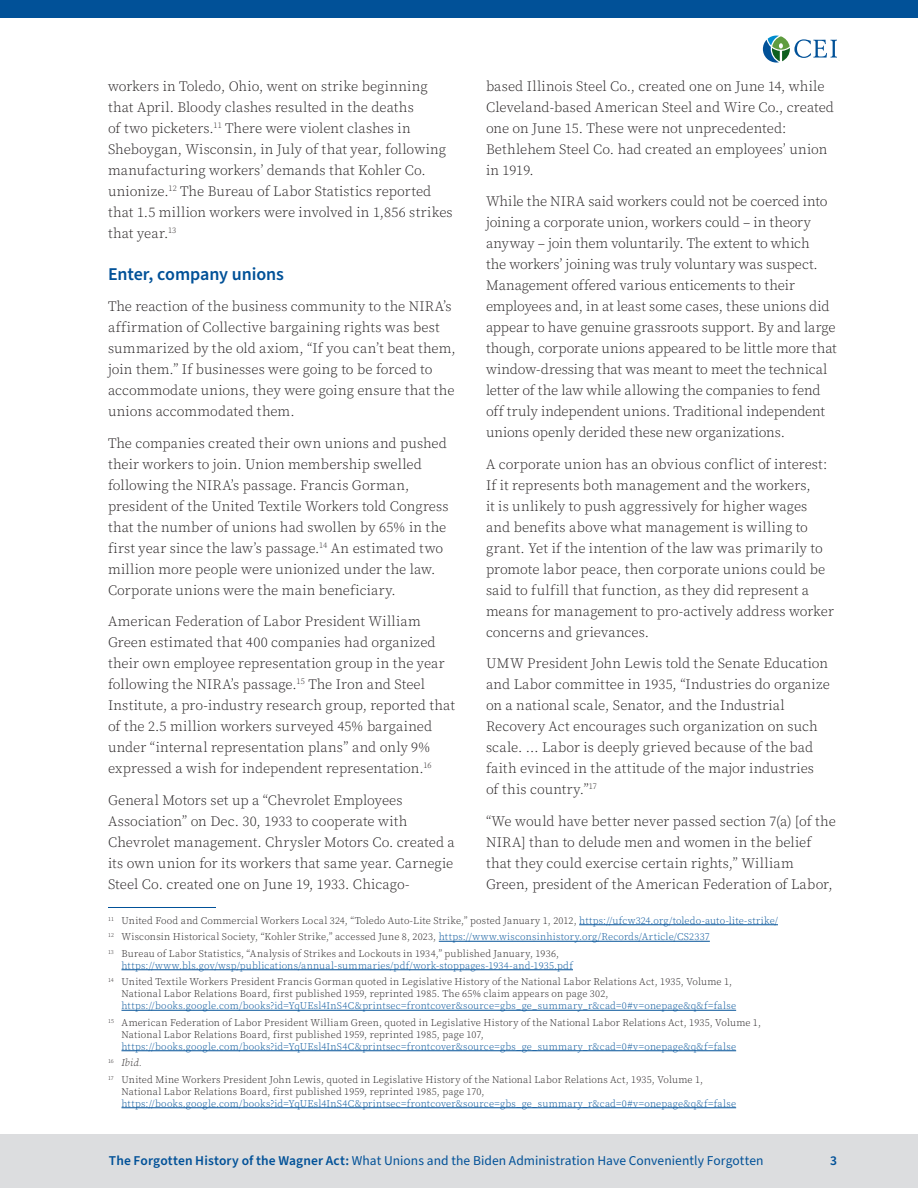
<style>
.page{position:relative;width:918px;height:1188px;background:#fff}
.page>*{position:absolute;margin:0;border:0;box-sizing:border-box;transform-origin:0 0}
.t1{font:600 18px "Source Sans Pro";letter-spacing:-.005em;color:#015198}
.t2{font:300 14.25px/21px "Source Serif Pro";letter-spacing:.005em;color:#231f20}
.t3{font:13.5px "Source Sans Pro";letter-spacing:.005em;color:#015198}
.t4{font:600 13.5px "Source Sans Pro";color:#015198}
.Footnote_text{font:300 10.2px/12px "Source Serif Pro";letter-spacing:.02em;color:#231f20}
.Footnote_text-2{font:300 10.2px/12px "Source Serif Pro";letter-spacing:.02em;color:#015198}
.Footnote_text-3{font:italic 300 10.2px "Source Serif Pro";color:#231f20}
.s1{color:#015198}
.s2{color:#231f20}
.s3{font-weight:600}
</style>
<div class="page">
<hr style="left:108px;top:907px;width:108px;height:1px;background:#015198">
<hr style="left:579px;top:925px;width:199px;height:1px;background:#015198">
<hr style="left:439px;top:941px;width:271px;height:1px;background:#015198">
<hr style="left:122px;top:970px;width:451px;height:1px;background:#015198">
<hr style="left:122px;top:1010px;width:614px;height:1px;background:#015198">
<hr style="left:122px;top:1051px;width:614px;height:1px;background:#015198">
<hr style="left:122px;top:1108px;width:614px;height:1px;background:#015198">
<div style="left:0;top:0;width:918px;height:18px;background:#015198"></div>
<svg style="left:763px;top:36px;width:74px;height:27px"></svg>
<div style="left:0;top:1134px;width:918px;height:54px;background:#dcdddf"></div>
<p class="t2" style="left:108px;top:76px;width:346px">workers in Toledo, Ohio, went on strike beginning that April. Bloody clashes resulted in the deaths<br>of two picketers.<sup>11</sup> There were violent clashes in Sheboygan, Wisconsin, in July of that year, following manufacturing workers’ demands that Kohler Co. unionize.<sup>12</sup> The Bureau of Labor Statistics reported that 1.5 million workers were involved in 1,856 strikes that year.<sup>13</sup></p>
<h1 class="t1" style="left:108px;top:262px;width:178px">Enter, company unions</h1>
<p class="t2" style="left:108px;top:296px;width:349px">The reaction of the business community to the NIRA’s affirmation of Collective bargaining rights was best summarized by the old axiom, “If you can’t beat them, join them.” If businesses were going to be forced to accommodate unions, they were going ensure that the unions accommodated them.</p>
<p class="t2" style="left:108px;top:433px;width:342px">The companies created their own unions and pushed their workers to join. Union membership swelled following the NIRA’s passage. Francis Gorman, president of the United Textile Workers told Congress that the number of unions had swollen by 65% in the first year since the law’s passage.<sup>14</sup> An estimated two million more people were unionized under the law.<br>Corporate unions were the main beneficiary.</p>
<p class="t2" style="left:108px;top:611px;width:349px">American Federation of Labor President William Green estimated that 400 companies had organized their own employee representation group in the year following the NIRA’s passage.<sup>15</sup> The Iron and Steel Institute, a pro-industry research group, reported that of the 2.5 million workers surveyed 45% bargained under “internal representation plans” and only 9% expressed a wish for independent representation.<sup>16</sup></p>
<p class="t2" style="left:108px;top:790px;width:348px">General Motors set up a “Chevrolet Employees Association” on Dec. 30, 1933 to cooperate with Chevrolet management. Chrysler Motors Co. created a its own union for its workers that same year. Carnegie Steel Co. created one on June 19, 1933. Chicago-</p>
<p class="Footnote_text" style="left:108px;top:915px;width:671px"><sup>11</sup> United Food and Commercial Workers Local 324, “Toledo Auto-Lite Strike,” posted January 1, 2012, <span class="s1">https://ufcw324.org/toledo-auto-lite-strike/</span></p>
<p class="Footnote_text" style="left:108px;top:931px;width:603px"><sup>12</sup> Wisconsin Historical Society, “Kohler Strike,” accessed June 8, 2023, <span class="s1">https://www.wisconsinhistory.org/Records/Article/CS2337</span></p>
<p class="Footnote_text-2" style="left:122px;top:948px;width:453px;text-indent:-14px"><sup>13</sup> <span class="s2">Bureau of Labor Statistics, “Analysis of Strikes and Lockouts in 1934,” published January, 1936, </span>https://www.bls.gov/wsp/publications/annual-summaries/pdf/work-stoppages-1934-and-1935.pdf</p>
<p class="Footnote_text" style="left:122px;top:976px;width:616px;text-indent:-14px"><sup>14</sup> United Textile Workers President Francis Gorman quoted in Legislative History of the National Labor Relations Act, 1935, Volume 1,<br>National Labor Relations Board, first published 1959, reprinted 1985. The 65% claim appears on page 302, <span class="s1">https://books.google.com/books?id=YqUEsl4InS4C&amp;printsec=frontcover&amp;source=gbs_ge_summary_r&amp;cad=0#v=onepage&amp;q&amp;f=false</span></p>
<p class="Footnote_text" style="left:122px;top:1017px;width:641px;text-indent:-14px"><sup>15</sup> American Federation of Labor President William Green, quoted in Legislative History of the National Labor Relations Act, 1935, Volume 1,<br>National Labor Relations Board, first published 1959, reprinted 1985, page 107, <span class="s1">https://books.google.com/books?id=YqUEsl4InS4C&amp;printsec=frontcover&amp;source=gbs_ge_summary_r&amp;cad=0#v=onepage&amp;q&amp;f=false</span></p>
<p class="Footnote_text-3" style="left:108px;top:1057px;width:36px"><sup>16</sup> Ibid.</p>
<p class="Footnote_text" style="left:122px;top:1074px;width:616px;text-indent:-14px"><sup>17</sup> United Mine Workers President John Lewis, quoted in Legislative History of the National Labor Relations Act, 1935, Volume 1,<br>National Labor Relations Board, first published 1959, reprinted 1985, page 170, <span class="s1">https://books.google.com/books?id=YqUEsl4InS4C&amp;printsec=frontcover&amp;source=gbs_ge_summary_r&amp;cad=0#v=onepage&amp;q&amp;f=false</span></p>
<p class="t2" style="left:486px;top:76px;width:350px">based Illinois Steel Co., created one on June 14, while Cleveland-based American Steel and Wire Co., created one on June 15. These were not unprecedented:<br>Bethlehem Steel Co. had created an employees’ union in 1919.</p>
<p class="t2" style="left:486px;top:191px;width:352px">While the NIRA said workers could not be coerced into joining a corporate union, workers could – in theory anyway – join them voluntarily. The extent to which<br>the workers’ joining was truly voluntary was suspect.<br>Management offered various enticements to their employees and, in at least some cases, these unions did appear to have genuine grassroots support. By and large though, corporate unions appeared to be little more that window-dressing that was meant to meet the technical letter of the law while allowing the companies to fend off truly independent unions. Traditional independent unions openly derided these new organizations.</p>
<p class="t2" style="left:486px;top:454px;width:349px">A corporate union has an obvious conflict of interest:<br>If it represents both management and the workers,<br>it is unlikely to push aggressively for higher wages and benefits above what management is willing to grant. Yet if the intention of the law was primarily to promote labor peace, then corporate unions could be said to fulfill that function, as they did represent a means for management to pro-actively address worker concerns and grievances.</p>
<p class="t2" style="left:486px;top:653px;width:345px">UMW President John Lewis told the Senate Education and Labor committee in 1935, “Industries do organize on a national scale, Senator, and the Industrial Recovery Act encourages such organization on such scale. … Labor is deeply grieved because of the bad faith evinced in the attitude of the major industries of this country.”<sup>17</sup></p>
<p class="t2" style="left:486px;top:811px;width:351px">“We would have better never passed section 7(a) [of the NIRA] than to delude men and women in the belief that they could exercise certain rights,” William Green, president of the American Federation of Labor,</p>
<p class="t3" style="left:109px;top:1152px;width:656px"><span class="s3">The Forgotten History of the Wagner Act:</span> What Unions and the Biden Administration Have Conveniently Forgotten</p>
<p class="t4" style="left:830px;top:1152px;width:8px">3</p>
</div>
